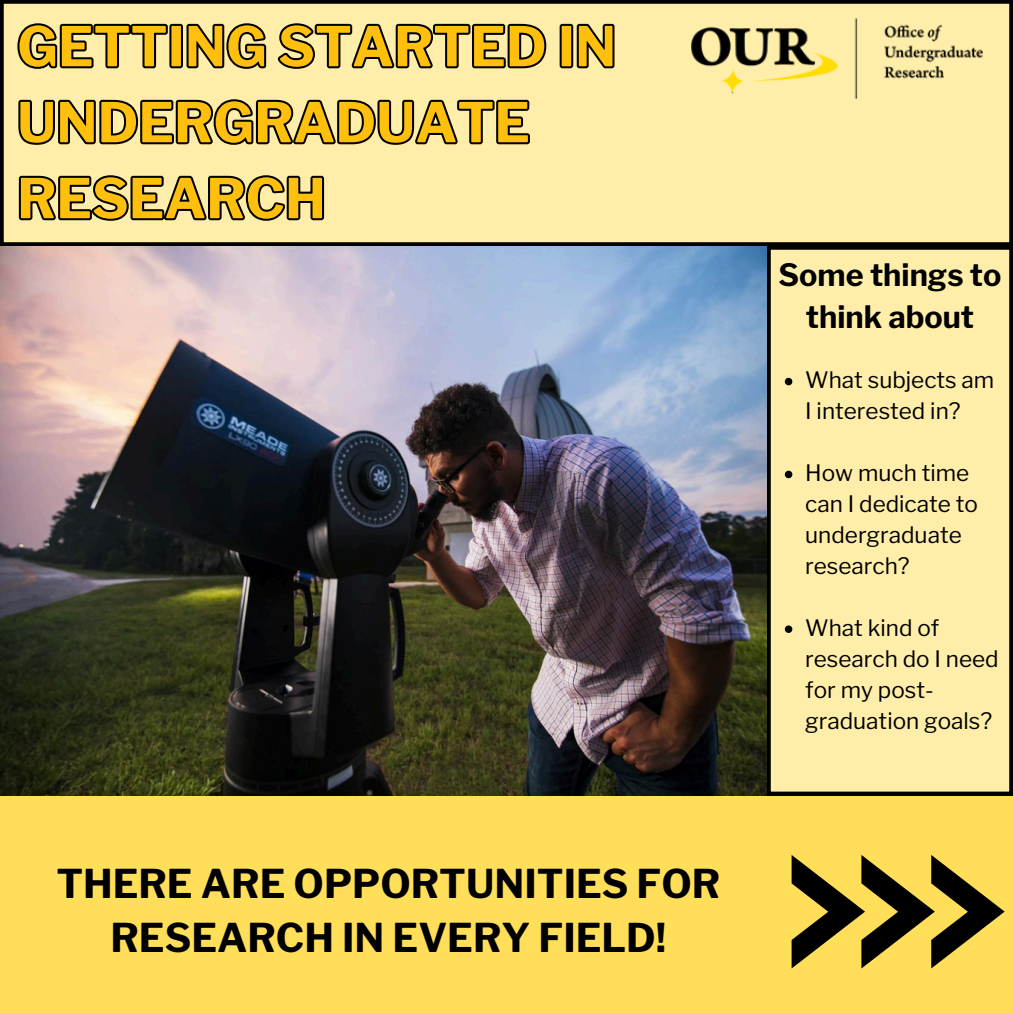
<style>
.page{position:relative;width:1013px;height:1013px;background:#fff}
.page>*{position:absolute;margin:0;border:0;box-sizing:border-box;transform-origin:0 0}
.t1{font:700 54.38px/76px "Libre Franklin";color:#ffc00d}
.t2{font:700 39.38px/54.4px "Libre Franklin";color:#000;text-align:center}
.t3{font:700 30.62px/42.2px "Libre Franklin";color:#000;text-align:center}
.t4{font:22.5px/31px "Libre Franklin";color:#000}
</style>
<div class="page">
<div style="left:0;top:0;width:1012px;height:1012px;background:#ffde59"></div>
<img style="left:0;top:246px;width:767px;height:549px">
<div style="left:0;top:0;width:1012px;height:246px;background:#ffeea9"></div>
<div style="left:767px;top:246px;width:245px;height:549px;background:#ffeea9"></div>
<svg style="left:791px;top:855px;width:213px;height:113px"></svg>
<img style="left:688px;top:15px;width:298px;height:87px">
<svg style="left:15px;top:0;width:601px;height:72px;background:#958b62"></svg>
<svg style="left:16px;top:6px;width:516px;height:142px;background:#b4a877"></svg>
<svg style="left:17px;top:172px;width:309px;height:52px;background:#958b62"></svg>
<svg style="left:784px;top:378px;width:8px;height:7px"></svg>
<svg style="left:784px;top:470px;width:8px;height:8px"></svg>
<svg style="left:784px;top:625px;width:8px;height:8px"></svg>
<p class="t1" style="left:17px;top:9px;width:600px">GETTING STARTED IN<br>UNDERGRADUATE<br>RESEARCH</p>
<h2 class="t2" style="left:56px;top:856px;width:665px">THERE ARE OPPORTUNITIES FOR<br>RESEARCH IN EVERY FIELD!</h2>
<h3 class="t3" style="left:778px;top:253px;width:224px">Some things to think about</h3>
<p class="t4" style="left:805px;top:364px;width:190px">What subjects am<br>I interested in?</p>
<p class="t4" style="left:805px;top:457px;width:174px">How much time can I dedicate to undergraduate research?</p>
<p class="t4" style="left:805px;top:612px;width:195px">What kind of research do I need for my post&shy;graduation goals?</p>
</div>
